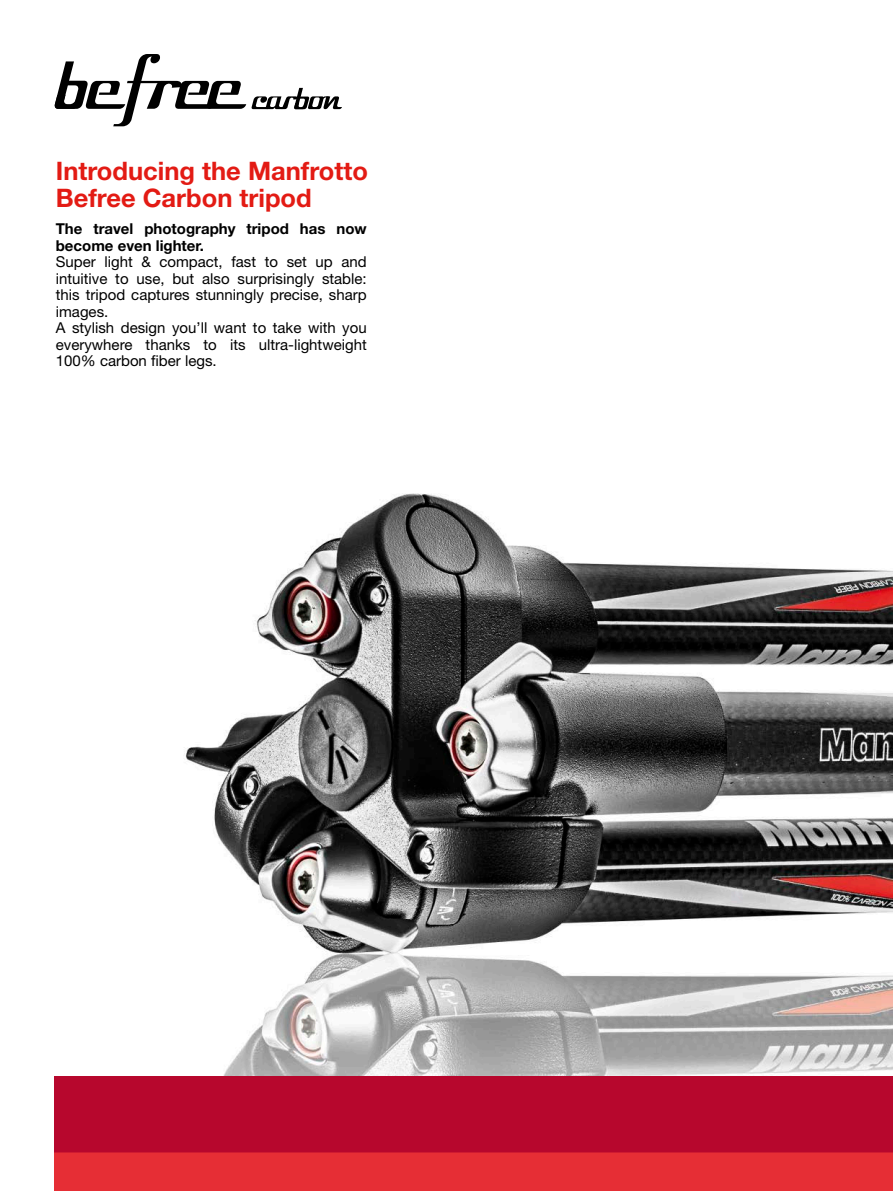
<style>
.page{position:relative;width:893px;height:1191px;background:#fff}
.page>*{position:absolute;margin:0;border:0;box-sizing:border-box;transform-origin:0 0}
.t1{font:700 25.5px/27px "Helvetica Neue LT Std";color:#e31b14}
.t2{font:15px/16.5px "Helvetica Neue LT Std";color:#000}
.t3{font:700 15px/16.5px "Helvetica Neue LT Std";color:#000}
</style>
<div class="page">
<img style="left:184px;top:493px;width:709px;height:583px">
<svg style="left:252px;top:88px;width:90px;height:21px"></svg>
<svg style="left:55px;top:54px;width:191px;height:72px"></svg>
<div style="left:54px;top:1153px;width:839px;height:38px;background:#e62e35"></div>
<div style="left:54px;top:1076px;width:839px;height:77px;background:#b7072d"></div>
<hr style="left:54px;top:1152px;width:839px;height:1px;background:#e62e35">
<h1 class="t1" style="left:56px;top:157px;width:314px">Introducing the Manfrotto<br>Befree Carbon tripod</h1>
<p class="t3" style="left:56px;top:220px;width:312px">The travel photography tripod has now become even lighter.</p>
<p class="t2" style="left:56px;top:253px;width:312px">Super light &amp; compact, fast to set up and intuitive to use, but also surprisingly stable: this tripod captures stunningly precise, sharp images.<br>A stylish design you’ll want to take with you everywhere thanks to its ultra-lightweight 100% carbon fiber legs.</p>
</div>
